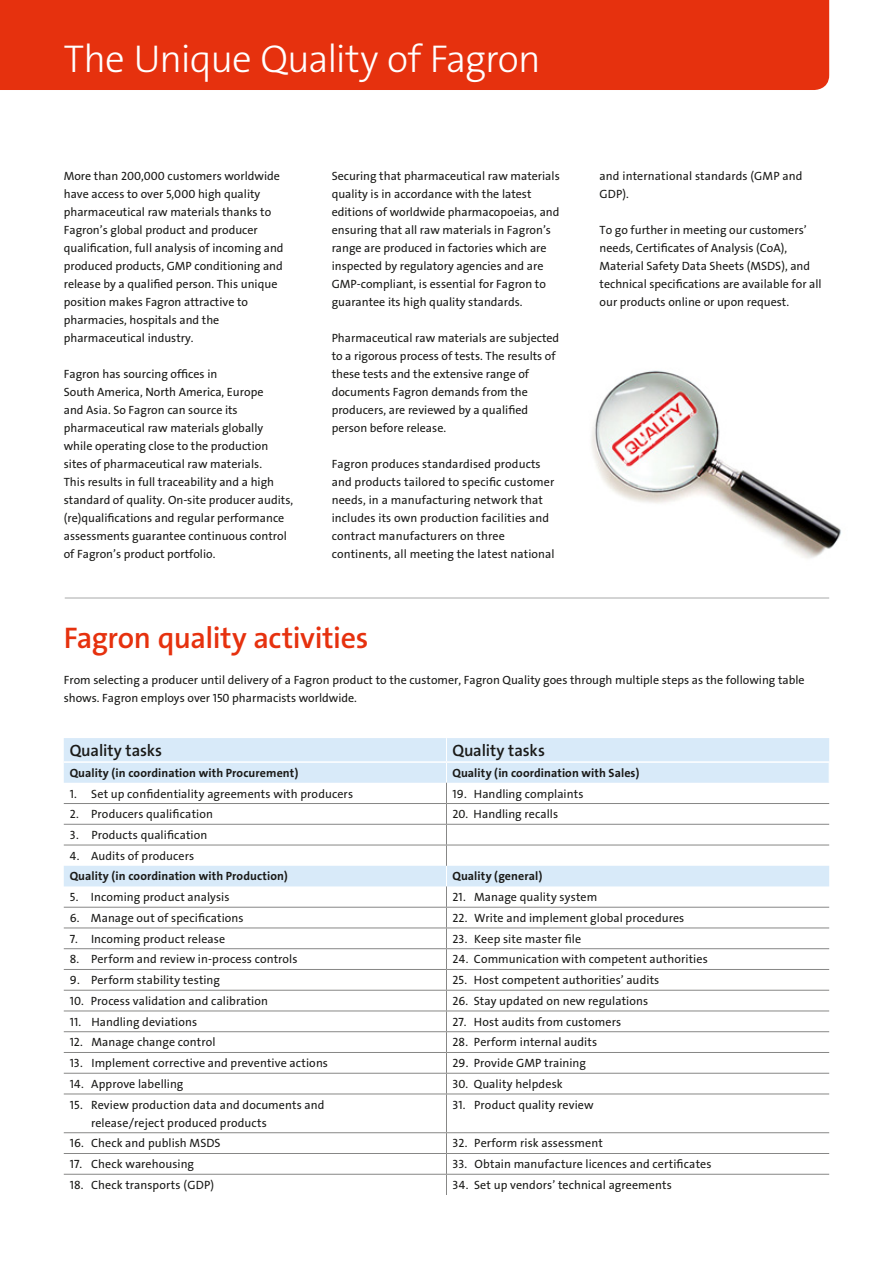
<style>
.page{position:relative;width:893px;height:1263px;background:#fff}
.page>*{position:absolute;margin:0;border:0;box-sizing:border-box;transform-origin:0 0}
.t1{font:39px "The Sans LP3 Lig";letter-spacing:-.025em;color:#fff}
.t2{font:30px "The Sans LP6 Se Bld";letter-spacing:-.015em;color:#e6310e}
.t3{font:16.5px "The Sans LP6 Se Bld";letter-spacing:-.005em;color:#1a1a18}
.t4{font:12px/18px "The Sans LP5 Plain";color:#1a1a18}
.t5{font:12px "The Sans LP7 Bld";letter-spacing:.01em;color:#1a1a18}
</style>
<div class="page">
<img style="left:591px;top:370px;width:250px;height:188px">
<hr style="left:65px;top:597px;width:764px;height:2px;background:#c5c6c6">
<svg style="left:64px;top:738px;width:765px;height:148px"></svg>
<hr style="left:64px;top:803px;width:382px;height:1px;background:#878786">
<hr style="left:446px;top:803px;width:383px;height:1px;background:#878786">
<hr style="left:64px;top:824px;width:382px;height:1px;background:#878786">
<hr style="left:446px;top:824px;width:383px;height:1px;background:#878786">
<hr style="left:64px;top:845px;width:382px;height:1px;background:#878786">
<hr style="left:446px;top:845px;width:383px;height:1px;background:#878786">
<hr style="left:64px;top:907px;width:382px;height:1px;background:#878786">
<hr style="left:446px;top:907px;width:383px;height:1px;background:#878786">
<hr style="left:64px;top:927px;width:382px;height:1px;background:#878786">
<hr style="left:446px;top:927px;width:383px;height:1px;background:#878786">
<hr style="left:64px;top:948px;width:382px;height:1px;background:#878786">
<hr style="left:446px;top:948px;width:383px;height:1px;background:#878786">
<hr style="left:64px;top:969px;width:382px;height:1px;background:#878786">
<hr style="left:446px;top:969px;width:383px;height:1px;background:#878786">
<hr style="left:64px;top:990px;width:382px;height:1px;background:#878786">
<hr style="left:446px;top:990px;width:383px;height:1px;background:#878786">
<hr style="left:64px;top:1010px;width:382px;height:1px;background:#878786">
<hr style="left:446px;top:1010px;width:383px;height:1px;background:#878786">
<hr style="left:64px;top:1031px;width:382px;height:1px;background:#878786">
<hr style="left:446px;top:1031px;width:383px;height:1px;background:#878786">
<hr style="left:64px;top:1052px;width:382px;height:1px;background:#878786">
<hr style="left:446px;top:1052px;width:383px;height:1px;background:#878786">
<hr style="left:64px;top:1073px;width:382px;height:1px;background:#878786">
<hr style="left:446px;top:1073px;width:383px;height:1px;background:#878786">
<svg style="left:446px;top:738px;width:1px;height:355px"></svg>
<hr style="left:64px;top:1093px;width:382px;height:1px;background:#878786">
<hr style="left:446px;top:1093px;width:383px;height:1px;background:#878786">
<hr style="left:446px;top:1094px;width:1px;height:38px;background:#878786">
<hr style="left:64px;top:1132px;width:382px;height:1px;background:#878786">
<hr style="left:446px;top:1132px;width:383px;height:1px;background:#878786">
<hr style="left:64px;top:1153px;width:382px;height:1px;background:#878786">
<hr style="left:446px;top:1153px;width:383px;height:1px;background:#878786">
<hr style="left:64px;top:1174px;width:382px;height:1px;background:#878786">
<hr style="left:446px;top:1174px;width:383px;height:1px;background:#878786">
<svg style="left:446px;top:1133px;width:1px;height:62px"></svg>
<hr style="left:64px;top:761px;width:382px;height:2px;background:#fff">
<hr style="left:446px;top:761px;width:384px;height:2px;background:#fff">
<div style="left:0;top:0;width:829px;height:90px;background:#e6310e"></div>
<h1 class="t1" style="left:64px;top:34px;width:479px">The Unique Quality of Fagron</h1>
<p class="t4" style="left:64px;top:167px;width:221px">More than 200,000 customers worldwide have access to over 5,000 high quality pharmaceutical raw materials thanks to Fagron’s global product and producer qualification, full analysis of incoming and produced products, GMP conditioning and release by a qualified person. This unique position makes Fagron attractive to pharmacies, hospitals and the pharmaceutical industry.</p>
<p class="t4" style="left:64px;top:365px;width:231px">Fagron has sourcing offices in<br>South America, North America, Europe<br>and Asia. So Fagron can source its pharmaceutical raw materials globally while operating close to the production sites of pharmaceutical raw materials.<br>This results in full traceability and a high standard of quality. On-site producer audits, (re)qualifications and regular performance assessments guarantee continuous control of Fagron’s product portfolio.</p>
<p class="t4" style="left:332px;top:167px;width:230px">Securing that pharmaceutical raw materials quality is in accordance with the latest editions of worldwide pharmacopoeias, and ensuring that all raw materials in Fagron’s range are produced in factories which are inspected by regulatory agencies and are GMP-compliant, is essential for Fagron to guarantee its high quality standards.</p>
<p class="t4" style="left:332px;top:329px;width:229px">Pharmaceutical raw materials are subjected to a rigorous process of tests. The results of these tests and the extensive range of documents Fagron demands from the producers, are reviewed by a qualified person before release.</p>
<p class="t4" style="left:332px;top:455px;width:225px">Fagron produces standardised products and products tailored to specific customer needs, in a manufacturing network that includes its own production facilities and contract manufacturers on three continents, all meeting the latest national</p>
<p class="t4" style="left:600px;top:167px;width:205px">and international standards (GMP and<br>GDP).</p>
<p class="t4" style="left:600px;top:221px;width:224px">To go further in meeting our customers’ needs, Certificates of Analysis (CoA), Material Safety Data Sheets (MSDS), and technical specifications are available for all our products online or upon request.</p>
<h2 class="t2" style="left:64px;top:619px;width:306px">Fagron quality activities</h2>
<p class="t4" style="left:64px;top:671px;width:742px">From selecting a producer until delivery of a Fagron product to the customer, Fagron Quality goes through multiple steps as the following table shows. Fagron employs over 150 pharmacists worldwide.</p>
<h3 class="t3" style="left:70px;top:740px;width:94px">Quality tasks</h3>
<h3 class="t3" style="left:452px;top:740px;width:94px">Quality tasks</h3>
<p class="t5" style="left:70px;top:765px;width:230px">Quality (in coordination with Procurement)</p>
<p class="t5" style="left:452px;top:765px;width:189px">Quality (in coordination with Sales)</p>
<p class="t4" style="left:70px;top:784px;width:285px">1. Set up confidentiality agreements with producers</p>
<p class="t4" style="left:452px;top:784px;width:133px">19. Handling complaints</p>
<p class="t4" style="left:70px;top:805px;width:145px">2. Producers qualification</p>
<p class="t4" style="left:452px;top:805px;width:107px">20. Handling recalls</p>
<p class="t4" style="left:70px;top:826px;width:139px">3. Products qualification</p>
<p class="t4" style="left:70px;top:847px;width:126px">4. Audits of producers</p>
<p class="t5" style="left:70px;top:869px;width:220px">Quality (in coordination with Production)</p>
<p class="t5" style="left:452px;top:869px;width:91px">Quality (general)</p>
<p class="t4" style="left:70px;top:888px;width:161px">5. Incoming product analysis</p>
<p class="t4" style="left:452px;top:888px;width:146px">21. Manage quality system</p>
<p class="t4" style="left:70px;top:909px;width:175px">6. Manage out of specifications</p>
<p class="t4" style="left:452px;top:909px;width:233px">22. Write and implement global procedures</p>
<p class="t4" style="left:70px;top:930px;width:157px">7. Incoming product release</p>
<p class="t4" style="left:452px;top:930px;width:130px">23. Keep site master file</p>
<p class="t4" style="left:70px;top:950px;width:229px">8. Perform and review in-process controls</p>
<p class="t4" style="left:452px;top:950px;width:257px">24. Communication with competent authorities</p>
<p class="t4" style="left:70px;top:971px;width:152px">9. Perform stability testing</p>
<p class="t4" style="left:452px;top:971px;width:208px">25. Host competent authorities’ audits</p>
<p class="t4" style="left:70px;top:992px;width:200px">10. Process validation and calibration</p>
<p class="t4" style="left:452px;top:992px;width:197px">26. Stay updated on new regulations</p>
<p class="t4" style="left:70px;top:1013px;width:129px">11. Handling deviations</p>
<p class="t4" style="left:452px;top:1013px;width:170px">27. Host audits from customers</p>
<p class="t4" style="left:70px;top:1033px;width:147px">12. Manage change control</p>
<p class="t4" style="left:452px;top:1033px;width:146px">28. Perform internal audits</p>
<p class="t4" style="left:70px;top:1054px;width:260px">13. Implement corrective and preventive actions</p>
<p class="t4" style="left:452px;top:1054px;width:135px">29. Provide GMP training</p>
<p class="t4" style="left:70px;top:1075px;width:115px">14. Approve labelling</p>
<p class="t4" style="left:452px;top:1075px;width:112px">30. Quality helpdesk</p>
<p class="t4" style="left:91px;top:1096px;width:235px;text-indent:-21px">15. Review production data and documents and release/reject produced products</p>
<p class="t4" style="left:452px;top:1096px;width:143px">31. Product quality review</p>
<p class="t4" style="left:70px;top:1134px;width:152px">16. Check and publish MSDS</p>
<p class="t4" style="left:452px;top:1134px;width:152px">32. Perform risk assessment</p>
<p class="t4" style="left:70px;top:1155px;width:126px">17. Check warehousing</p>
<p class="t4" style="left:452px;top:1155px;width:261px">33. Obtain manufacture licences and certificates</p>
<p class="t4" style="left:70px;top:1176px;width:146px">18. Check transports (GDP)</p>
<p class="t4" style="left:452px;top:1176px;width:221px">34. Set up vendors’ technical agreements</p>
</div>
